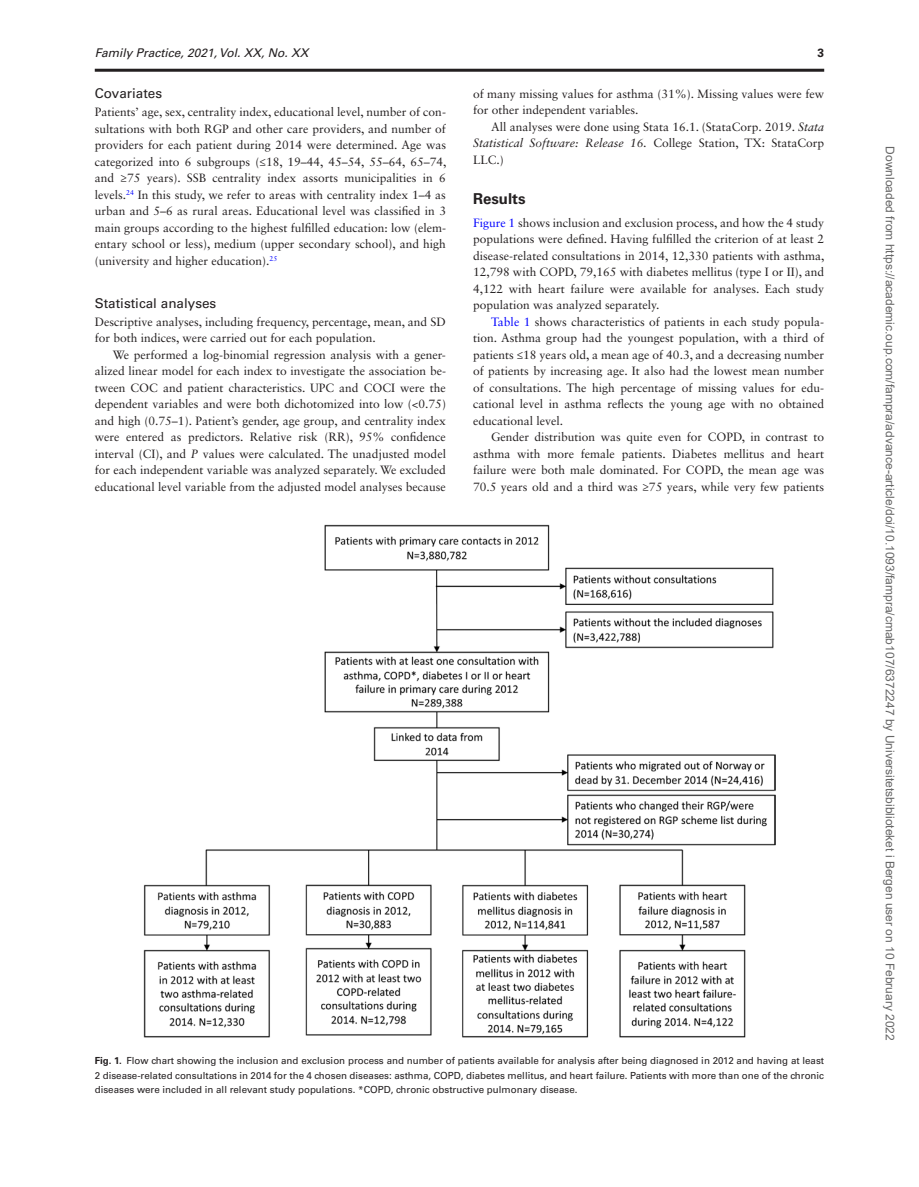
<style>
.page{position:relative;width:919px;height:1187px;background:#fff}
.page>*{position:absolute;margin:0;border:0;box-sizing:border-box;transform-origin:0 0}
.t1{font:700 15px "Univers LT Std";color:#231f20}
.t2{font:13.5px "Univers LT Std";color:#231f20}
.t3{font:12px/16.5px "Sabon LT Std";color:#231f20;text-align:justify}
.t4{font:12px "Arial";color:#666}
.t5{font:italic 12px "Univers LT Std";color:#231f20}
.t6{font:700 12px "Univers LT Std";color:#231f20}
.t7{font:9.75px/14.2px "Univers LT Std";color:#231f20;text-align:justify}
.s1{font-style:italic}
.s2{color:#00f}
.s3{font-weight:700}
</style>
<div class="page">
<img style="left:143px;top:524px;width:632px;height:513px">
<hr style="left:95px;top:69px;width:729px;height:3px;background:#231f20">
<p class="t5" style="left:95px;top:45px;width:215px">Family Practice, 2021, Vol. XX, No. XX</p>
<p class="t6" style="left:817px;top:45px;width:8px">3</p>
<p class="t2" style="left:95px;top:85px;width:69px">Covariates</p>
<p class="t3" style="left:95px;top:104px;width:353px">Patients’ age, sex, centrality index, educational level, number of con&shy;sultations with both RGP and other care providers, and number of providers for each patient during 2014 were determined. Age was categorized into 6 subgroups (≤18, 19–44, 45–54, 55–64, 65–74, and ≥75 years). SSB centrality index assorts municipalities in 6 levels.<sup>24</sup> In this study, we refer to areas with centrality index 1–4 as urban and 5–6 as rural areas. Educational level was classified in 3 main groups according to the highest fulfilled education: low (elem&shy;entary school or less), medium (upper secondary school), and high (university and higher education).<sup>25</sup></p>
<p class="t2" style="left:95px;top:295px;width:123px">Statistical analyses</p>
<p class="t3" style="left:95px;top:313px;width:352px">Descriptive analyses, including frequency, percentage, mean, and SD for both indices, were carried out for each population.</p>
<p class="t3" style="left:95px;top:346px;width:353px;text-indent:18px">We performed a log-binomial regression analysis with a gener&shy;alized linear model for each index to investigate the association be&shy;tween COC and patient characteristics. UPC and COCI were the dependent variables and were both dichotomized into low (&lt;0.75) and high (0.75–1). Patient’s gender, age group, and centrality index were entered as predictors. Relative risk (RR), 95% confidence interval (CI), and <span class="s1">P</span> values were calculated. The unadjusted model for each independent variable was analyzed separately. We excluded educational level variable from the adjusted model analyses because</p>
<p class="t3" style="left:473px;top:85px;width:353px">of many missing values for asthma (31%). Missing values were few for other independent variables.</p>
<p class="t3" style="left:473px;top:118px;width:353px;text-indent:18px">All analyses were done using Stata 16.1. (StataCorp. 2019. <span class="s1">Stata Statistical Software: Release 16.</span> College Station, TX: StataCorp LLC.)</p>
<p class="t1" style="left:473px;top:190px;width:54px">Results</p>
<p class="t3" style="left:473px;top:214px;width:353px"><span class="s2">Figure 1</span> shows inclusion and exclusion process, and how the 4 study populations were defined. Having fulfilled the criterion of at least 2 disease-related consultations in 2014, 12,330 patients with asthma, 12,798 with COPD, 79,165 with diabetes mellitus (type I or II), and 4,122 with heart failure were available for analyses. Each study population was analyzed separately.</p>
<p class="t3" style="left:473px;top:313px;width:353px;text-indent:18px"><span class="s2">Table 1</span> shows characteristics of patients in each study popula&shy;tion. Asthma group had the youngest population, with a third of patients ≤18 years old, a mean age of 40.3, and a decreasing number of patients by increasing age. It also had the lowest mean number of consultations. The high percentage of missing values for edu&shy;cational level in asthma reflects the young age with no obtained educational level.</p>
<p class="t3" style="left:473px;top:429px;width:353px;text-indent:18px">Gender distribution was quite even for COPD, in contrast to asthma with more female patients. Diabetes mellitus and heart failure were both male dominated. For COPD, the mean age was 70.5 years old and a third was ≥75 years, while very few patients</p>
<p class="t7" style="left:95px;top:1053px;width:730px"><span class="s3">Fig. 1.</span> Flow chart showing the inclusion and exclusion process and number of patients available for analysis after being diagnosed in 2012 and having at least 2 disease-related consultations in 2014 for the 4 chosen diseases: asthma, COPD, diabetes mellitus, and heart failure. Patients with more than one of the chronic diseases were included in all relevant study populations. *COPD, chronic obstructive pulmonary disease.</p>
<p class="t4" style="left:894px;top:146px;width:895px;rotate:90deg">Downloaded from https://academic.oup.com/fampra/advance-article/doi/10.1093/fampra/cmab107/6372247 by Universitetsbiblioteket i Bergen user on 10 February 2022</p>
</div>
